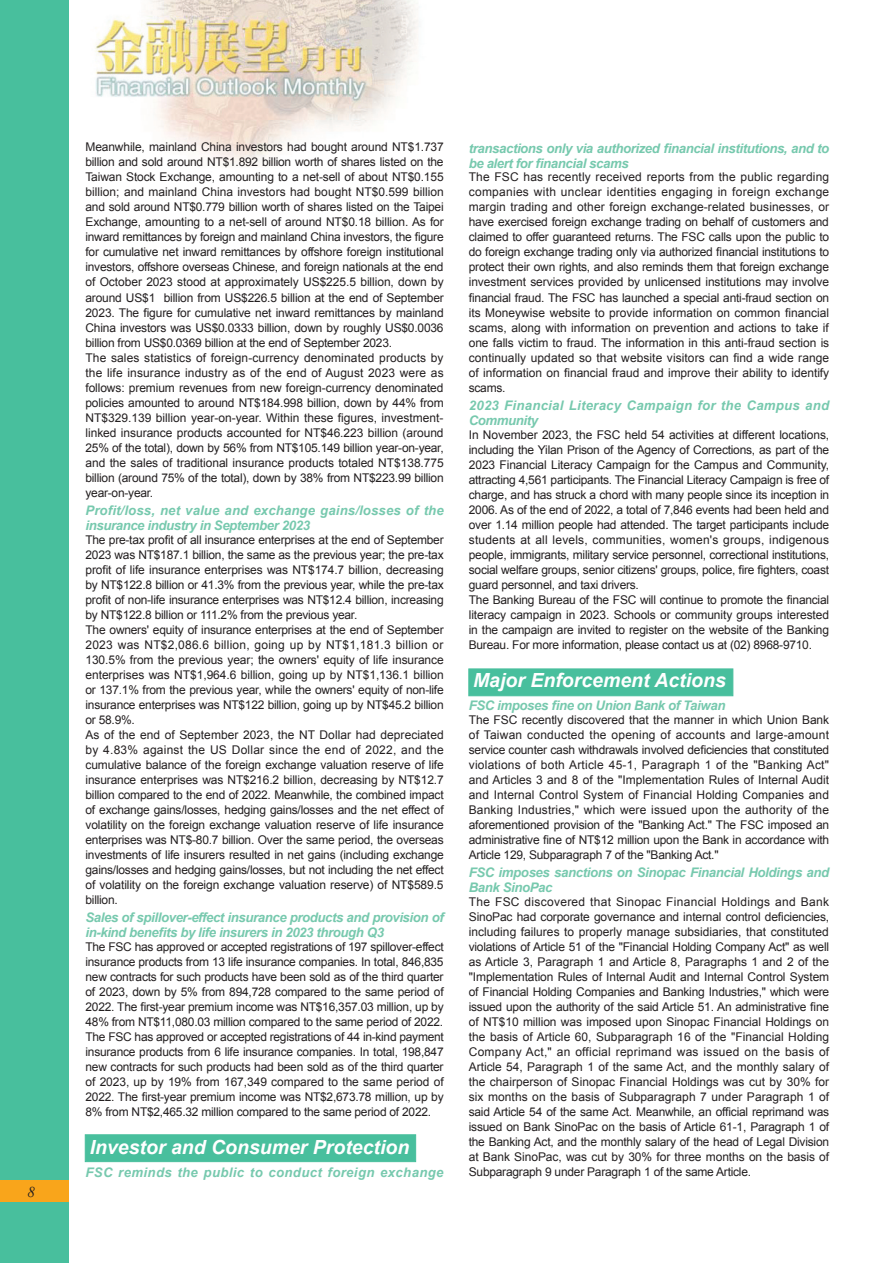
<style>
.page{position:relative;width:893px;height:1263px;background:#fff}
.page>*{position:absolute;margin:0;border:0;box-sizing:border-box;transform-origin:0 0}
.t1{font:italic 700 19.5px "Arial";color:#fff}
.t2{font:italic 15px "Times New Roman";color:#231f20}
.t3{font:italic 700 13.2px/15px "Arial";letter-spacing:-.03em;color:#77c9ae}
.t4{font:italic 700 13.2px/15px "Arial";letter-spacing:.01em;color:#77c9ae}
.t5{font:italic 700 13.2px/15px "Arial";letter-spacing:.02em;color:#77c9ae}
.t6{font:italic 700 13.2px "Arial";letter-spacing:.03em;color:#77c9ae}
.t7{font:12px/15px "Arial";letter-spacing:-.02em;color:#231f20;text-align:justify}
</style>
<div class="page">
<img style="left:95px;top:0;width:323px;height:166px">
<div style="left:0;top:0;width:68px;height:1263px;background:#48bf9d"></div>
<div style="left:0;top:1180px;width:68px;height:21px;background:#f9a51b"></div>
<div style="left:85px;top:1134px;width:331px;height:28px;background:#48bf9d;border:1px solid #48bf9d"></div>
<div style="left:469px;top:669px;width:264px;height:27px;background:#48bf9d"></div>
<p class="t2" style="left:28px;top:1181px;width:9px">8</p>
<p class="t7" style="left:85px;top:140px;width:360px;text-align:left">Meanwhile, mainland China investors had bought around NT$1.737 billion and sold around NT$1.892 billion worth of shares listed on the Taiwan Stock Exchange, amounting to a net-sell of about NT$0.155 billion; and mainland China investors had bought NT$0.599 billion and sold around NT$0.779 billion worth of shares listed on the Taipei Exchange, amounting to a net-sell of around NT$0.18 billion. As for inward remittances by foreign and mainland China investors, the figure for cumulative net inward remittances by offshore foreign institutional investors, offshore overseas Chinese, and foreign nationals at the end of October 2023 stood at approximately US$225.5 billion, down by around US$1 billion from US$226.5 billion at the end of September 2023. The figure for cumulative net inward remittances by mainland China investors was US$0.0333 billion, down by roughly US$0.0036 billion from US$0.0369 billion at the end of September 2023.<br>The sales statistics of foreign-currency denominated products by the life insurance industry as of the end of August 2023 were as follows: premium revenues from new foreign-currency denominated policies amounted to around NT$184.998 billion, down by 44% from NT$329.139 billion year-on-year. Within these figures, investment&shy;linked insurance products accounted for NT$46.223 billion (around 25% of the total), down by 56% from NT$105.149 billion year-on-year, and the sales of traditional insurance products totaled NT$138.775 billion (around 75% of the total), down by 38% from NT$223.99 billion year-on-year.</p>
<p class="t4" style="left:85px;top:503px;width:360px">Profit/loss, net value and exchange gains/losses of the insurance industry in September 2023</p>
<p class="t7" style="left:85px;top:532px;width:360px;text-align:left">The pre-tax profit of all insurance enterprises at the end of September 2023 was NT$187.1 billion, the same as the previous year; the pre-tax profit of life insurance enterprises was NT$174.7 billion, decreasing by NT$122.8 billion or 41.3% from the previous year, while the pre-tax profit of non-life insurance enterprises was NT$12.4 billion, increasing by NT$122.8 billion or 111.2% from the previous year.<br>The owners' equity of insurance enterprises at the end of September 2023 was NT$2,086.6 billion, going up by NT$1,181.3 billion or 130.5% from the previous year; the owners' equity of life insurance enterprises was NT$1,964.6 billion, going up by NT$1,136.1 billion or 137.1% from the previous year, while the owners' equity of non-life insurance enterprises was NT$122 billion, going up by NT$45.2 billion or 58.9%.<br>As of the end of September 2023, the NT Dollar had depreciated by 4.83% against the US Dollar since the end of 2022, and the cumulative balance of the foreign exchange valuation reserve of life insurance enterprises was NT$216.2 billion, decreasing by NT$12.7 billion compared to the end of 2022. Meanwhile, the combined impact of exchange gains/losses, hedging gains/losses and the net effect of volatility on the foreign exchange valuation reserve of life insurance enterprises was NT$-80.7 billion. Over the same period, the overseas investments of life insurers resulted in net gains (including exchange gains/losses and hedging gains/losses, but not including the net effect of volatility on the foreign exchange valuation reserve) of NT$589.5 billion.</p>
<p class="t3" style="left:85px;top:910px;width:360px">Sales of spillover-effect insurance products and provision of in-kind benefits by life insurers in 2023 through Q3</p>
<p class="t7" style="left:85px;top:939px;width:360px">The FSC has approved or accepted registrations of 197 spillover-effect insurance products from 13 life insurance companies. In total, 846,835 new contracts for such products have been sold as of the third quarter of 2023, down by 5% from 894,728 compared to the same period of 2022. The first-year premium income was NT$16,357.03 million, up by 48% from NT$11,080.03 million compared to the same period of 2022.<br>The FSC has approved or accepted registrations of 44 in-kind payment insurance products from 6 life insurance companies. In total, 198,847 new contracts for such products had been sold as of the third quarter of 2023, up by 19% from 167,349 compared to the same period of 2022. The first-year premium income was NT$2,673.78 million, up by 8% from NT$2,465.32 million compared to the same period of 2022.</p>
<h1 class="t1" style="left:90px;top:1135px;width:321px">Investor and Consumer Protection</h1>
<p class="t6" style="left:85px;top:1164px;width:360px">FSC reminds the public to conduct foreign exchange</p>
<p class="t3" style="left:469px;top:141px;width:362px">transactions only via authorized financial institutions, and to be alert for financial scams</p>
<p class="t7" style="left:469px;top:170px;width:362px">The FSC has recently received reports from the public regarding companies with unclear identities engaging in foreign exchange margin trading and other foreign exchange-related businesses, or have exercised foreign exchange trading on behalf of customers and claimed to offer guaranteed returns. The FSC calls upon the public to do foreign exchange trading only via authorized financial institutions to protect their own rights, and also reminds them that foreign exchange investment services provided by unlicensed institutions may involve financial fraud. The FSC has launched a special anti-fraud section on its Moneywise website to provide information on common financial scams, along with information on prevention and actions to take if one falls victim to fraud. The information in this anti-fraud section is continually updated so that website visitors can find a wide range of information on financial fraud and improve their ability to identify scams.</p>
<p class="t5" style="left:469px;top:398px;width:362px">2023 Financial Literacy Campaign for the Campus and<br>Community</p>
<p class="t7" style="left:469px;top:427px;width:362px;text-align:left">In November 2023, the FSC held 54 activities at different locations, including the Yilan Prison of the Agency of Corrections, as part of the 2023 Financial Literacy Campaign for the Campus and Community, attracting 4,561 participants. The Financial Literacy Campaign is free of charge, and has struck a chord with many people since its inception in 2006. As of the end of 2022, a total of 7,846 events had been held and over 1.14 million people had attended. The target participants include students at all levels, communities, women's groups, indigenous people, immigrants, military service personnel, correctional institutions, social welfare groups, senior citizens' groups, police, fire fighters, coast guard personnel, and taxi drivers.<br>The Banking Bureau of the FSC will continue to promote the financial literacy campaign in 2023. Schools or community groups interested in the campaign are invited to register on the website of the Banking Bureau. For more information, please contact us at (02) 8968-9710.</p>
<h1 class="t1" style="left:473px;top:668px;width:254px">Major Enforcement Actions</h1>
<p class="t3" style="left:469px;top:698px;width:258px">FSC imposes fine on Union Bank of Taiwan</p>
<p class="t7" style="left:469px;top:712px;width:362px">The FSC recently discovered that the manner in which Union Bank of Taiwan conducted the opening of accounts and large-amount service counter cash withdrawals involved deficiencies that constituted violations of both Article 45-1, Paragraph 1 of the "Banking Act" and Articles 3 and 8 of the "Implementation Rules of Internal Audit and Internal Control System of Financial Holding Companies and Banking Industries," which were issued upon the authority of the aforementioned provision of the "Banking Act." The FSC imposed an administrative fine of NT$12 million upon the Bank in accordance with Article 129, Subparagraph 7 of the "Banking Act."</p>
<p class="t3" style="left:469px;top:865px;width:362px">FSC imposes sanctions on Sinopac Financial Holdings and<br>Bank SinoPac</p>
<p class="t7" style="left:469px;top:894px;width:362px">The FSC discovered that Sinopac Financial Holdings and Bank SinoPac had corporate governance and internal control deficiencies, including failures to properly manage subsidiaries, that constituted violations of Article 51 of the "Financial Holding Company Act" as well as Article 3, Paragraph 1 and Article 8, Paragraphs 1 and 2 of the "Implementation Rules of Internal Audit and Internal Control System of Financial Holding Companies and Banking Industries," which were issued upon the authority of the said Article 51. An administrative fine of NT$10 million was imposed upon Sinopac Financial Holdings on the basis of Article 60, Subparagraph 16 of the "Financial Holding Company Act," an official reprimand was issued on the basis of Article 54, Paragraph 1 of the same Act, and the monthly salary of the chairperson of Sinopac Financial Holdings was cut by 30% for six months on the basis of Subparagraph 7 under Paragraph 1 of said Article 54 of the same Act. Meanwhile, an official reprimand was issued on Bank SinoPac on the basis of Article 61-1, Paragraph 1 of the Banking Act, and the monthly salary of the head of Legal Division at Bank SinoPac, was cut by 30% for three months on the basis of Subparagraph 9 under Paragraph 1 of the same Article.</p>
</div>
